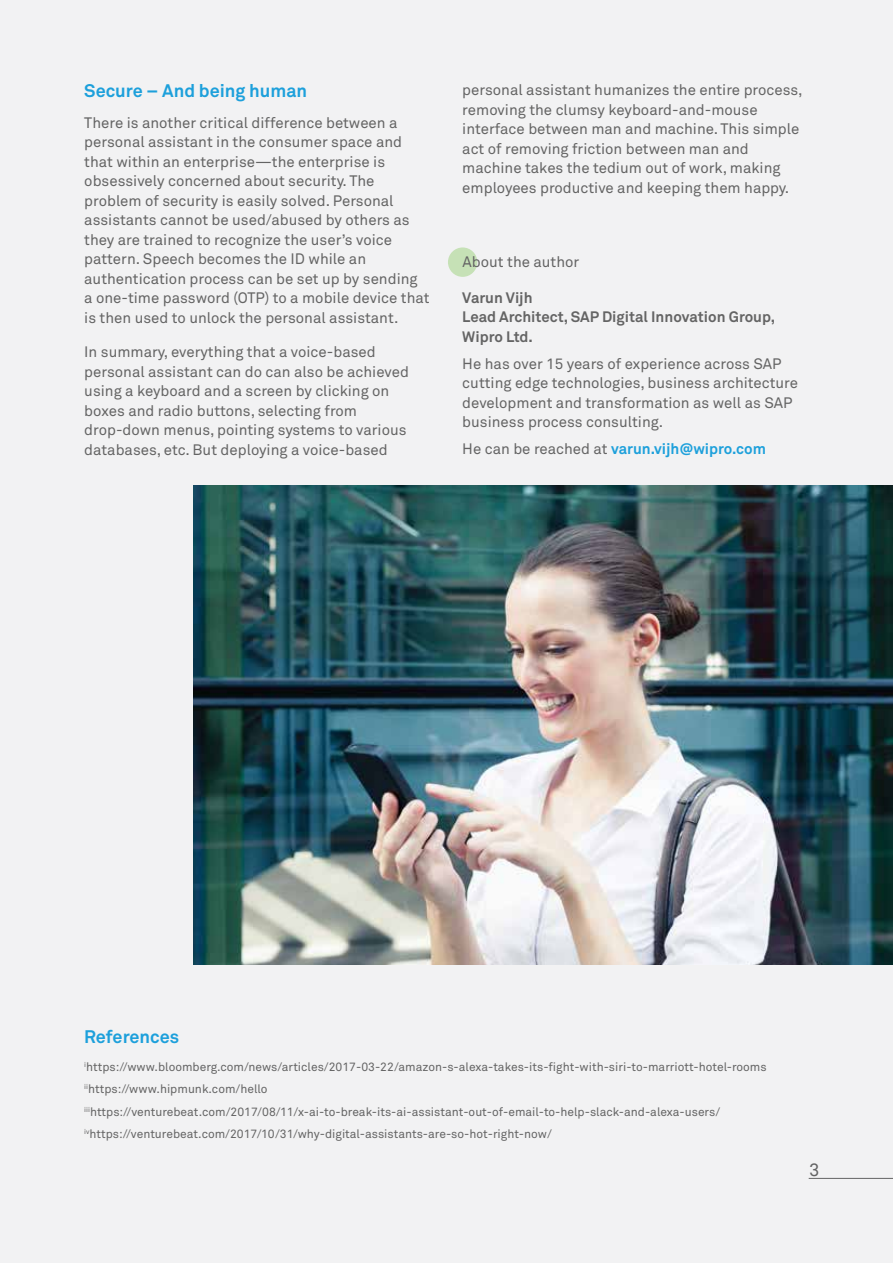
<style>
.page{position:relative;width:893px;height:1263px;background:#f2f2f3}
.page>*{position:absolute;margin:0;border:0;box-sizing:border-box;transform-origin:0 0}
.t1{font:700 18px "Wipro Akkurat";color:#1da0db}
.t2{font:18px "Akkurat Mono";color:#646464}
.t3{font:15px/19.5px "Wipro Akkurat";color:#646464}
.t4{font:700 15px/19.5px "Wipro Akkurat";color:#646464}
.t5{font:700 15px "Wipro Akkurat";color:#1da0db}
.t6{font:12px/22.5px "Wipro Akkurat";color:#646464}
.s1{font-weight:400;color:#646464}
</style>
<div class="page">
<hr style="left:809px;top:1178px;width:84px;height:1px;background:#646464">
<div style="left:448px;top:247px;width:29px;height:30px;background:#c6e1b6;border-radius:50%"></div>
<img style="left:194px;top:486px;width:699px;height:478px">
<p class="t1" style="left:84px;top:80px;width:224px">Secure – And being human</p>
<p class="t3" style="left:84px;top:113px;width:347px">There is another critical difference between a personal assistant in the consumer space and that within an enterprise—the enterprise is obsessively concerned about security. The problem of security is easily solved. Personal assistants cannot be used/abused by others as they are trained to recognize the user’s voice pattern. Speech becomes the ID while an authentication process can be set up by sending a one-time password (OTP) to a mobile device that is then used to unlock the personal assistant.</p>
<p class="t3" style="left:84px;top:342px;width:326px">In summary, everything that a voice-based personal assistant can do can also be achieved using a keyboard and a screen by clicking on boxes and radio buttons, selecting from drop-down menus, pointing systems to various databases, etc. But deploying a voice-based</p>
<p class="t3" style="left:462px;top:80px;width:342px">personal assistant humanizes the entire process, removing the clumsy keyboard-and-mouse interface between man and machine. This simple act of removing friction between man and machine takes the tedium out of work, making employees productive and keeping them happy.</p>
<p class="t3" style="left:463px;top:252px;width:118px">About the author</p>
<p class="t4" style="left:462px;top:287px;width:314px">Varun Vijh<br>Lead Architect, SAP Digital Innovation Group,<br>Wipro Ltd.</p>
<p class="t3" style="left:462px;top:354px;width:337px">He has over 15 years of experience across SAP cutting edge technologies, business architecture development and transformation as well as SAP business process consulting.</p>
<p class="t5" style="left:462px;top:440px;width:305px"><span class="s1">He can be reached at</span> varun.vijh@wipro.com</p>
<p class="t1" style="left:84px;top:1025px;width:96px">References</p>
<p class="t6" style="left:84px;top:1055px;width:684px"><sup>i</sup>https://www.bloomberg.com/news/articles/2017-03-22/amazon-s-alexa-takes-its-fight-with-siri-to-marriott-hotel-rooms <sup>ii</sup>https://www.hipmunk.com/hello <sup>iii</sup>https://venturebeat.com/2017/08/11/x-ai-to-break-its-ai-assistant-out-of-email-to-help-slack-and-alexa-users/ <sup>iv</sup>https://venturebeat.com/2017/10/31/why-digital-assistants-are-so-hot-right-now/</p>
<p class="t2" style="left:809px;top:1159px;width:13px">3</p>
</div>
